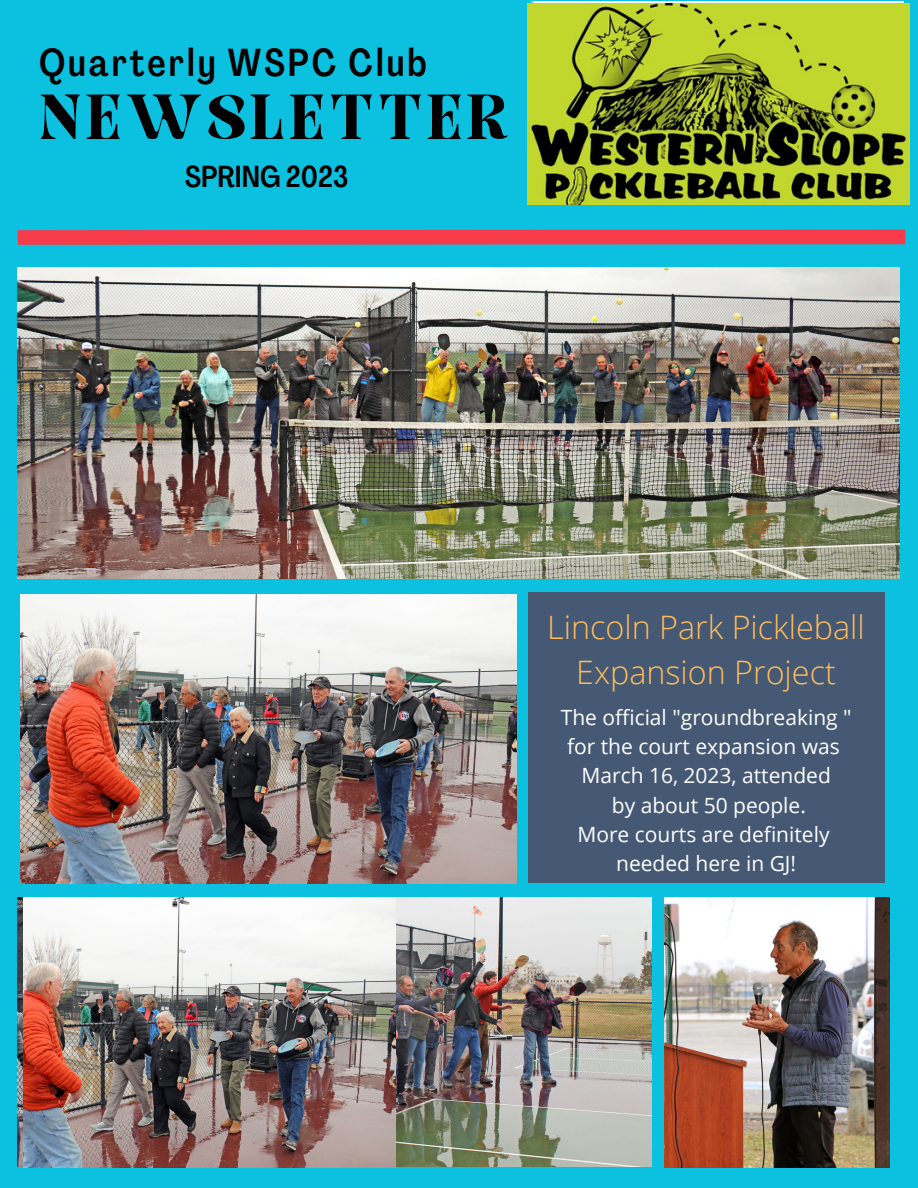
<style>
.page{position:relative;width:918px;height:1188px;background:#0cc0df}
.page>*{position:absolute;margin:0;border:0;box-sizing:border-box;transform-origin:0 0}
.t1{font:61.05px "Elika Gorica";letter-spacing:.08em;color:#000}
.t2{font:500 38.4px "Agrandir Tight";letter-spacing:.08em;color:#000}
.t3{font:300 32.4px/45px "Open Sans";color:#ffbd59;text-align:center}
.t4{font:500 30px "Agrandir Tight";color:#000}
.t5{font:21px/29.2px "Open Sans";color:#fff;text-align:center}
</style>
<div class="page">
<hr style="left:532px;top:1px;width:1px;height:197px;background:#455874">
<img style="left:18px;top:898px;width:633px;height:268px">
<div style="left:528px;top:592px;width:357px;height:290px;background:#455874"></div>
<img style="left:528px;top:3px;width:381px;height:202px">
<img style="left:23px;top:898px;width:373px;height:270px">
<img style="left:665px;top:898px;width:225px;height:270px">
<svg style="left:17px;top:229px;width:889px;height:16px;background:#e14657"></svg>
<img style="left:18px;top:268px;width:882px;height:310px">
<img style="left:20px;top:594px;width:496px;height:289px">
<h2 class="t2" style="left:39px;top:47px;width:389px">Quarterly WSPC Club</h2>
<h1 class="t1" style="left:39px;top:93px;width:471px">NEWSLETTER</h1>
<h3 class="t4" style="left:185px;top:164px;width:165px">SPRING 2023</h3>
<h3 class="t3" style="left:547px;top:604px;width:319px">Lincoln Park Pickleball<br>Expansion Project</h3>
<p class="t5" style="left:561px;top:702px;width:292px">The official "groundbreaking " for the court expansion was<br>March 16, 2023, attended<br>by about 50 people.<br>More courts are definitely needed here in GJ!</p>
</div>
